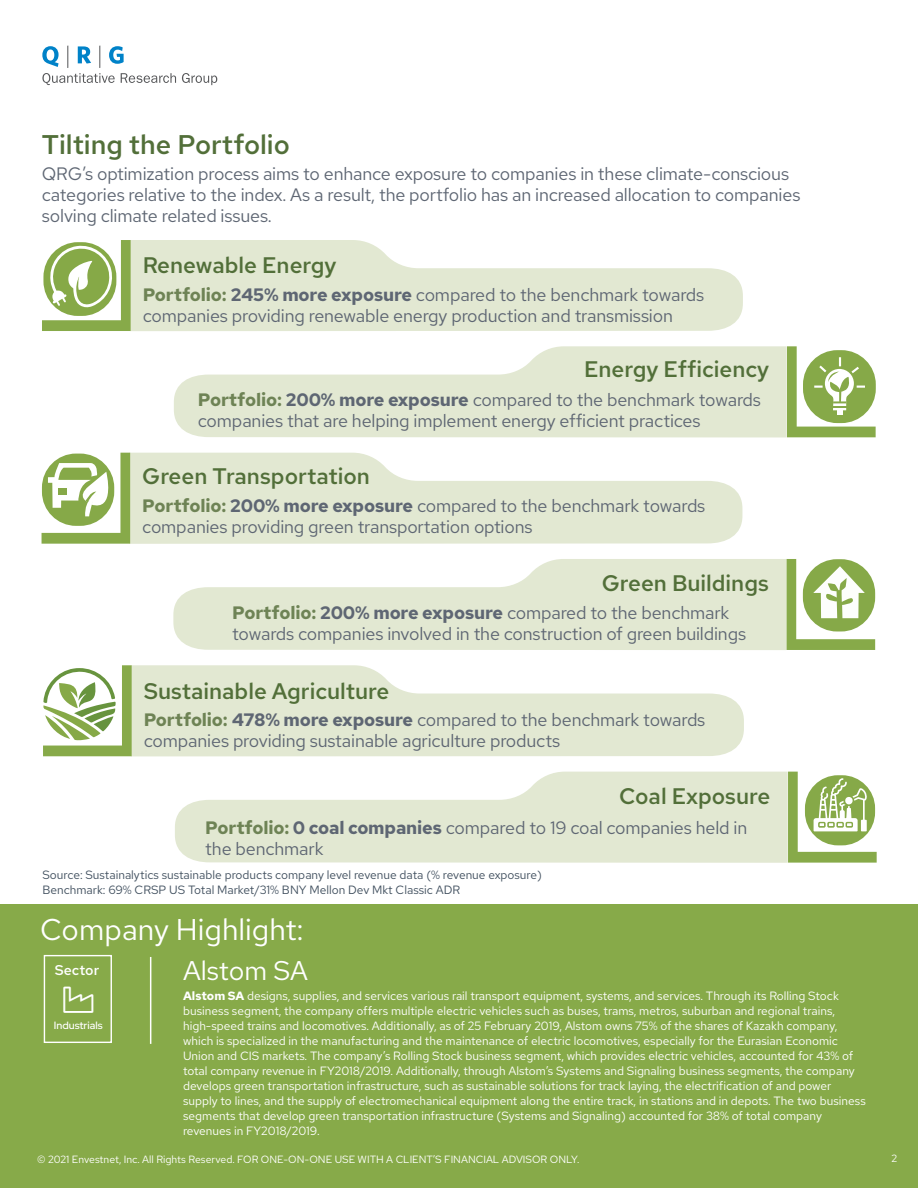
<style>
.page{position:relative;width:918px;height:1188px;background:#fff}
.page>*{position:absolute;margin:0;border:0;box-sizing:border-box;transform-origin:0 0}
.t1{font:30px "Red Hat Text";color:#fff}
.t2{font:300 30px "Font Awesome 5 Pro";color:#fff}
.t3{font:500 27px "Red Hat Text";color:#526f39}
.t4{font:27px "Red Hat Text";letter-spacing:-.005em;color:#fff}
.t5{font:500 22.5px "Red Hat Text";color:#526f39}
.t6{font:18px/21px "Red Hat Text";letter-spacing:-.01em;color:#5e6673}
.t7{font:500 14.1px "Red Hat Text";letter-spacing:.005em;color:#fff}
.t8{font:12px/15px "Red Hat Text";color:#fff}
.t9{font:12px "Red Hat Text";color:#404f5e}
.t10{font:10.5px "Red Hat Text";color:#fff}
.t11{font:500 10.5px "Red Hat Display";color:#fff}
.s1{font-weight:700;color:#6e8355}
.s2{font-weight:700}
</style>
<div class="page">
<svg style="left:182px;top:73px;width:35px;height:12px"></svg>
<svg style="left:42px;top:46px;width:134px;height:39px"></svg>
<div style="left:0;top:904px;width:918px;height:284px;background:#87aa49"></div>
<hr style="left:150px;top:957px;width:1px;height:87px;background:#fff">
<div style="left:44px;top:955px;width:68px;height:88px;border:1px solid #fff"></div>
<svg style="left:131px;top:240px;width:612px;height:91px;fill:#e2e8d2"></svg>
<svg style="left:42px;top:240px;width:89px;height:91px"></svg>
<svg style="left:132px;top:665px;width:612px;height:91px;fill:#e2e8d2"></svg>
<svg style="left:43px;top:665px;width:89px;height:91px"></svg>
<svg style="left:174px;top:346px;width:613px;height:91px;fill:#e2e8d2"></svg>
<svg style="left:787px;top:346px;width:89px;height:91px"></svg>
<svg style="left:173px;top:559px;width:613px;height:91px;fill:#e2e8d2"></svg>
<svg style="left:787px;top:559px;width:88px;height:91px"></svg>
<svg style="left:175px;top:772px;width:613px;height:91px;fill:#e2e8d2"></svg>
<svg style="left:788px;top:772px;width:89px;height:91px"></svg>
<svg style="left:130px;top:453px;width:612px;height:91px;fill:#e2e8d2"></svg>
<svg style="left:42px;top:453px;width:88px;height:91px"></svg>
<p class="t3" style="left:42px;top:126px;width:250px">Tilting the Portfolio</p>
<p class="t6" style="left:42px;top:163px;width:760px">QRG’s optimization process aims to enhance exposure to companies in these climate-conscious categories relative to the index. As a result, the portfolio has an increased allocation to companies solving climate related issues.</p>
<p class="t5" style="left:143px;top:251px;width:195px">Renewable Energy</p>
<p class="t6" style="left:143px;top:284px;width:563px"><span class="s1">Portfolio:</span> <span class="s2">245% more exposure</span> compared to the benchmark towards companies providing renewable energy production and transmission</p>
<p class="t5" style="left:584px;top:354px;width:187px">Energy Efficiency</p>
<p class="t6" style="left:198px;top:389px;width:565px"><span class="s1">Portfolio:</span> <span class="s2">200% more exposure</span> compared to the benchmark towards companies that are helping implement energy efficient practices</p>
<p class="t5" style="left:142px;top:462px;width:229px">Green Transportation</p>
<p class="t6" style="left:142px;top:495px;width:565px"><span class="s1">Portfolio:</span> <span class="s2">200% more exposure</span> compared to the benchmark towards companies providing green transportation options</p>
<p class="t5" style="left:602px;top:569px;width:169px">Green Buildings</p>
<p class="t6" style="left:232px;top:602px;width:515px"><span class="s1">Portfolio:</span> <span class="s2">200% more exposure</span> compared to the benchmark towards companies involved in the construction of green buildings</p>
<p class="t5" style="left:144px;top:676px;width:247px">Sustainable Agriculture</p>
<p class="t6" style="left:144px;top:709px;width:563px"><span class="s1">Portfolio:</span> <span class="s2">478% more exposure</span> compared to the benchmark towards companies providing sustainable agriculture products</p>
<p class="t5" style="left:619px;top:781px;width:153px">Coal Exposure</p>
<p class="t6" style="left:205px;top:817px;width:544px"><span class="s1">Portfolio:</span> <span class="s2">0 coal companies</span> compared to 19 coal companies held in the benchmark</p>
<p class="t9" style="left:42px;top:867px;width:501px">Source: Sustainalytics sustainable products company level revenue data (% revenue exposure)</p>
<p class="t9" style="left:42px;top:882px;width:419px">Benchmark: 69% CRSP US Total Market/31% BNY Mellon Dev Mkt Classic ADR</p>
<p class="t1" style="left:40px;top:910px;width:265px">Company Highlight:</p>
<p class="t4" style="left:183px;top:953px;width:126px">Alstom SA</p>
<p class="t8" style="left:183px;top:988px;width:684px"><span class="s2">Alstom SA</span> designs, supplies, and services various rail transport equipment, systems, and services. Through its Rolling Stock business segment, the company offers multiple electric vehicles such as buses, trams, metros, suburban and regional trains, high-speed trains and locomotives. Additionally, as of 25 February 2019, Alstom owns 75% of the shares of Kazakh company, which is specialized in the manufacturing and the maintenance of electric locomotives, especially for the Eurasian Economic Union and CIS markets. The company’s Rolling Stock business segment, which provides electric vehicles, accounted for 43% of total company revenue in FY2018/2019. Additionally, through Alstom’s Systems and Signaling business segments, the company develops green transportation infrastructure, such as sustainable solutions for track laying, the electrification of and power supply to lines, and the supply of electromechanical equipment along the entire track, in stations and in depots. The two business segments that develop green transportation infrastructure (Systems and Signaling) accounted for 38% of total company revenues in FY2018/2019.</p>
<p class="t7" style="left:55px;top:960px;width:46px">Sector</p>
<p class="t2" style="left:63px;top:984px;width:31px">■◆▲▼</p>
<p class="t11" style="left:54px;top:1019px;width:50px">Industrials</p>
<p class="t10" style="left:37px;top:1153px;width:544px">© 2021 Envestnet, Inc. All Rights Reserved. FOR ONE-ON-ONE USE WITH A CLIENT’S FINANCIAL ADVISOR ONLY.</p>
<p class="t10" style="left:892px;top:1151px;width:7px">2</p>
</div>
